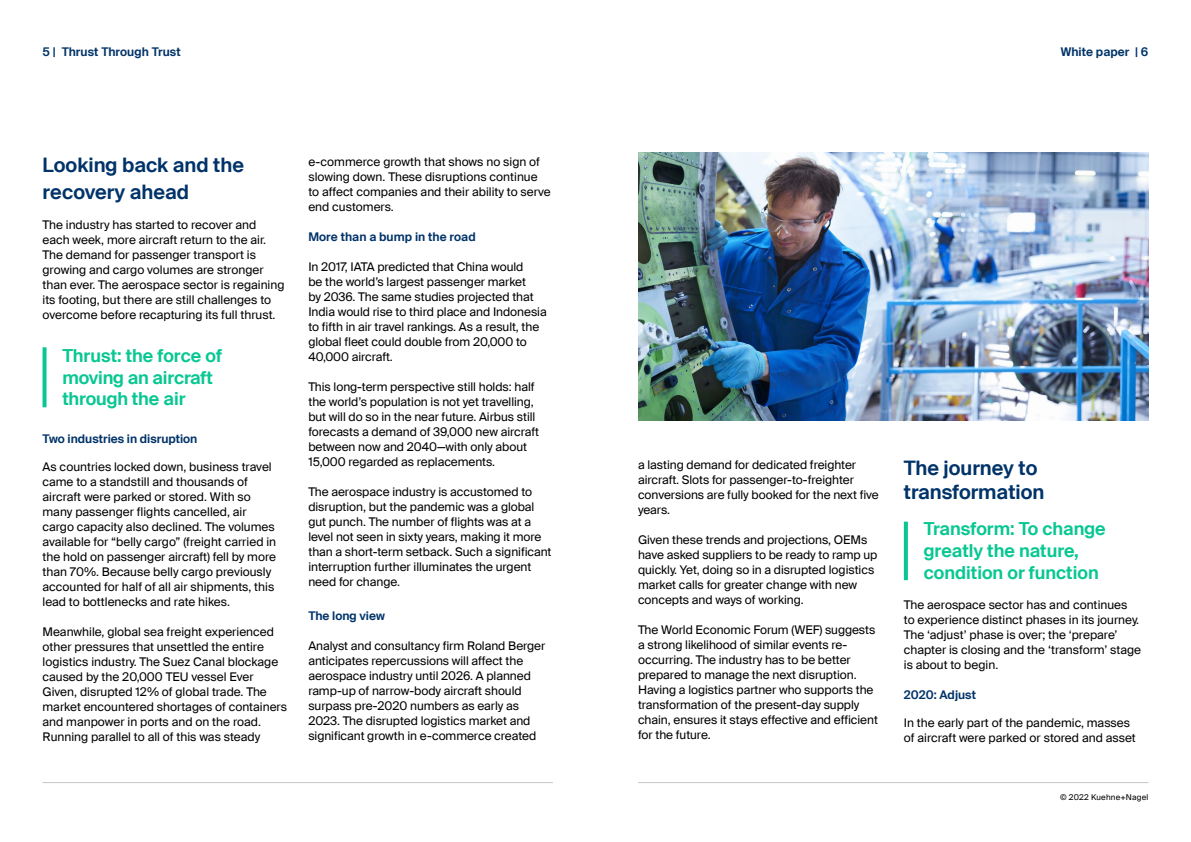
<style>
.page{position:relative;width:1191px;height:842px;background:#fff}
.page>*{position:absolute;margin:0;border:0;box-sizing:border-box;transform-origin:0 0}
.t1{font:600 20px/27px "Suisse Intl";color:#003369}
.t2{font:600 18px/21.6px "Suisse Intl";color:#08c792}
.t3{font:12px/15px "Suisse Intl";letter-spacing:-.005em;color:#000}
.t4{font:600 12px "Suisse Intl";letter-spacing:.005em;color:#003369}
.t5{font:8px "Suisse Intl";letter-spacing:.025em;color:#000}
</style>
<div class="page">
<hr style="left:43px;top:782px;width:510px;height:1px;background:#c6c5c0">
<hr style="left:638px;top:782px;width:510px;height:1px;background:#c6c5c0">
<svg style="left:43px;top:347px;width:4px;height:60px"></svg>
<img style="left:638px;top:153px;width:510px;height:268px">
<svg style="left:904px;top:522px;width:4px;height:58px"></svg>
<p class="t4" style="left:43px;top:44px;width:140px">5 | Thrust Through Trust</p>
<p class="t4" style="left:1060px;top:44px;width:89px">White paper | 6</p>
<h1 class="t1" style="left:43px;top:152px;width:203px">Looking back and the recovery ahead</h1>
<p class="t3" style="left:43px;top:218px;width:243px">The industry has started to recover and each week, more aircraft return to the air.<br>The demand for passenger transport is growing and cargo volumes are stronger than ever. The aerospace sector is regaining its footing, but there are still challenges to overcome before recapturing its full thrust.</p>
<h2 class="t2" style="left:62px;top:345px;width:161px">Thrust: the force of moving an aircraft through the air</h2>
<p class="t4" style="left:43px;top:432px;width:156px">Two industries in disruption</p>
<p class="t3" style="left:43px;top:459px;width:235px">As countries locked down, business travel came to a standstill and thousands of aircraft were parked or stored. With so many passenger flights cancelled, air cargo capacity also declined. The volumes available for “belly cargo” (freight carried in the hold on passenger aircraft) fell by more than 70%. Because belly cargo previously accounted for half of all air shipments, this lead to bottlenecks and rate hikes.</p>
<p class="t3" style="left:43px;top:624px;width:246px">Meanwhile, global sea freight experienced other pressures that unsettled the entire logistics industry. The Suez Canal blockage caused by the 20,000 TEU vessel Ever Given, disrupted 12% of global trade. The market encountered shortages of containers and manpower in ports and on the road.<br>Running parallel to all of this was steady</p>
<p class="t3" style="left:308px;top:155px;width:244px">e-commerce growth that shows no sign of slowing down. These disruptions continue to affect companies and their ability to serve end customers.</p>
<p class="t4" style="left:308px;top:230px;width:169px">More than a bump in the road</p>
<p class="t3" style="left:308px;top:260px;width:240px">In 2017, IATA predicted that China would<br>be the world’s largest passenger market<br>by 2036. The same studies projected that India would rise to third place and Indonesia to fifth in air travel rankings. As a result, the global fleet could double from 20,000 to 40,000 aircraft.</p>
<p class="t3" style="left:308px;top:380px;width:232px">This long-term perspective still holds: half the world’s population is not yet travelling, but will do so in the near future. Airbus still forecasts a demand of 39,000 new aircraft between now and 2040—with only about 15,000 regarded as replacements.</p>
<p class="t3" style="left:308px;top:485px;width:245px">The aerospace industry is accustomed to disruption, but the pandemic was a global gut punch. The number of flights was at a level not seen in sixty years, making it more than a short-term setback. Such a significant interruption further illuminates the urgent need for change.</p>
<p class="t4" style="left:308px;top:609px;width:78px">The long view</p>
<p class="t3" style="left:308px;top:638px;width:238px">Analyst and consultancy firm Roland Berger anticipates repercussions will affect the aerospace industry until 2026. A planned ramp-up of narrow-body aircraft should surpass pre-2020 numbers as early as 2023. The disrupted logistics market and significant growth in e-commerce created</p>
<p class="t3" style="left:638px;top:457px;width:242px">a lasting demand for dedicated freighter aircraft. Slots for passenger-to-freighter conversions are fully booked for the next five years.</p>
<p class="t3" style="left:638px;top:532px;width:241px">Given these trends and projections, OEMs have asked suppliers to be ready to ramp up quickly. Yet, doing so in a disrupted logistics market calls for greater change with new concepts and ways of working.</p>
<p class="t3" style="left:638px;top:622px;width:241px">The World Economic Forum (WEF) suggests a strong likelihood of similar events re&shy;occurring. The industry has to be better prepared to manage the next disruption.<br>Having a logistics partner who supports the transformation of the present-day supply chain, ensures it stays effective and efficient for the future.</p>
<h1 class="t1" style="left:904px;top:456px;width:142px;line-height:24px">The journey to transformation</h1>
<h2 class="t2" style="left:923px;top:518px;width:183px">Transform: To change greatly the nature, condition or function</h2>
<p class="t3" style="left:904px;top:597px;width:239px">The aerospace sector has and continues to experience distinct phases in its journey.<br>The ‘adjust’ phase is over; the ‘prepare’ chapter is closing and the ‘transform’ stage is about to begin.</p>
<p class="t4" style="left:904px;top:687px;width:74px">2020: Adjust</p>
<p class="t3" style="left:904px;top:715px;width:233px">In the early part of the pandemic, masses of aircraft were parked or stored and asset</p>
<p class="t5" style="left:1060px;top:792px;width:90px">© 2022 Kuehne+Nagel</p>
</div>
